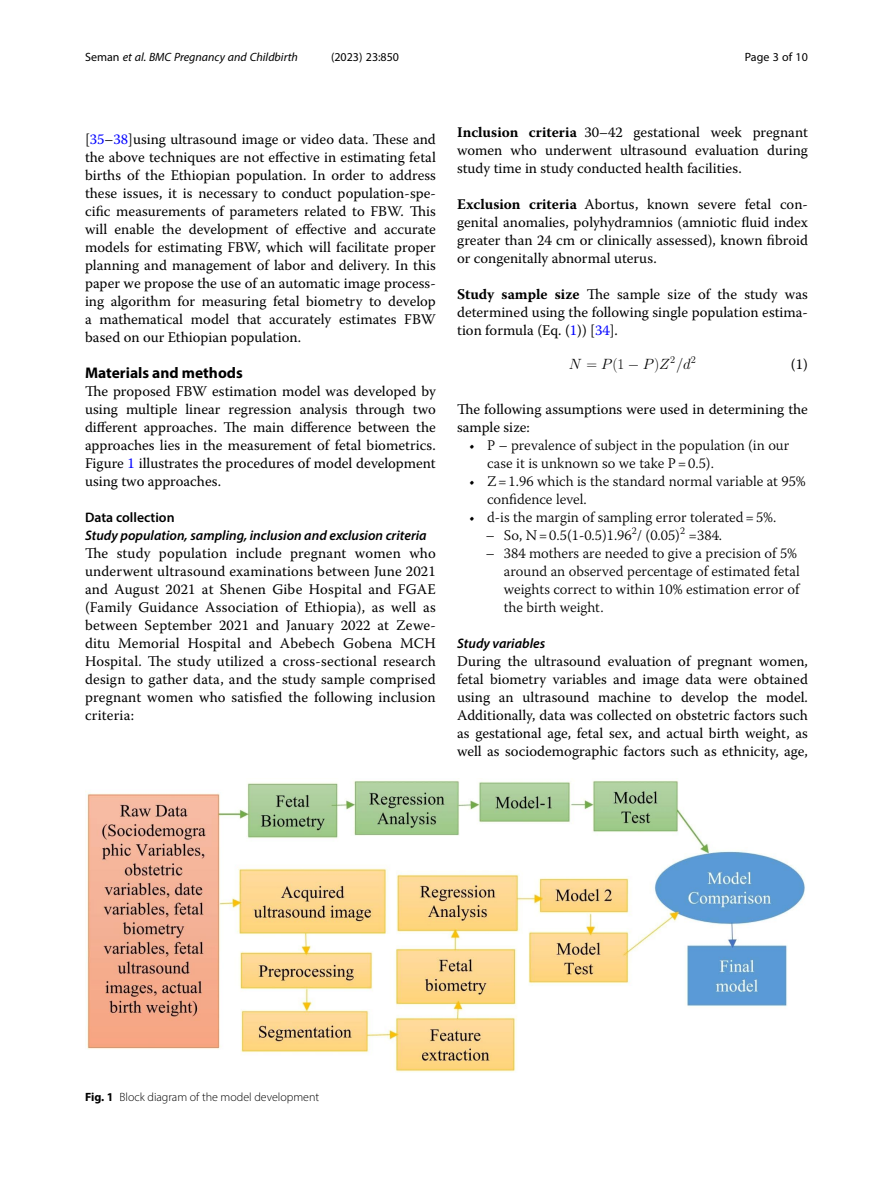
<style>
.page{position:relative;width:893px;height:1191px;background:#fff}
.page>*{position:absolute;margin:0;border:0;box-sizing:border-box;transform-origin:0 0}
.Head_1{font:700 15.45px "Myriad Pro";color:#000}
.t1{font:14.85px "CMMI12";color:#000}
.Body_Text{font:14.7px/18px "Warnock Pro";color:#000;text-align:justify}
.Body_Text_Indent{font:14.7px/18px "Warnock Pro";color:#000;text-align:justify}
.Formalpara_RuninHead{font:14.7px/18px "Warnock Pro";color:#000;text-align:justify}
.t2{font:300 14.7px/18px "Warnock Pro";color:#000}
.EQ{font:14.7px "Warnock Pro";color:#000}
.Head_3_after_2{font:italic 600 13.8px "Myriad Pro";color:#000}
.Head_2{font:600 13.8px "Myriad Pro";color:#000}
.Head_3{font:italic 600 13.8px "Myriad Pro";color:#000}
.Figure_Caption{font:300 12px "Myriad Pro";color:#000}
.t3{font:italic 12px "Myriad Pro";color:#000}
.t4{font:12px "Myriad Pro";color:#000}
.s1{font-style:normal}
.s2{color:#00f}
.s3{font-weight:700}
.s4{font-family:"CMR17"}
.s5{font-family:"CMSY10"}
</style>
<div class="page">
<img style="left:85px;top:780px;width:720px;height:292px">
<p class="t3" style="left:85px;top:50px;width:214px"><span class="s1">Seman</span> et al. BMC Pregnancy and Childbirth</p>
<p class="t4" style="left:331px;top:50px;width:70px">(2023) 23:850</p>
<p class="t4" style="left:745px;top:50px;width:65px">Page 3 of 10</p>
<p class="Body_Text_Indent" style="left:85px;top:130px;width:352px">[<span class="s2">35</span>–<span class="s2">38</span>]using ultrasound image or video data. These and the above techniques are not effective in estimating fetal births of the Ethiopian population. In order to address these issues, it is necessary to conduct population-spe&shy;cific measurements of parameters related to FBW. This will enable the development of effective and accurate models for estimating FBW, which will facilitate proper planning and management of labor and delivery. In this paper we propose the use of an automatic image process&shy;ing algorithm for measuring fetal biometry to develop a mathematical model that accurately estimates FBW based on our Ethiopian population.</p>
<p class="Head_1" style="left:85px;top:363px;width:159px">Materials and methods</p>
<p class="Body_Text" style="left:85px;top:382px;width:352px">The proposed FBW estimation model was developed by using multiple linear regression analysis through two different approaches. The main difference between the approaches lies in the measurement of fetal biometrics.<br>Figure <span class="s2">1</span> illustrates the procedures of model development using two approaches.</p>
<p class="Head_2" style="left:85px;top:509px;width:91px">Data collection</p>
<p class="Head_3_after_2" style="left:85px;top:527px;width:343px">Study population, sampling, inclusion and exclusion criteria</p>
<p class="Body_Text" style="left:85px;top:544px;width:352px">The study population include pregnant women who underwent ultrasound examinations between June 2021 and August 2021 at Shenen Gibe Hospital and FGAE (Family Guidance Association of Ethiopia), as well as between September 2021 and January 2022 at Zewe&shy;ditu Memorial Hospital and Abebech Gobena MCH Hospital. The study utilized a cross-sectional research design to gather data, and the study sample comprised pregnant women who satisfied the following inclusion criteria:</p>
<p class="Formalpara_RuninHead" style="left:457px;top:123px;width:352px"><span class="s3">Inclusion criteria</span> 30–42 gestational week pregnant women who underwent ultrasound evaluation during study time in study conducted health facilities.</p>
<p class="Formalpara_RuninHead" style="left:457px;top:195px;width:352px"><span class="s3">Exclusion criteria</span> Abortus, known severe fetal con&shy;genital anomalies, polyhydramnios (amniotic fluid index greater than 24 cm or clinically assessed), known fibroid or congenitally abnormal uterus.</p>
<p class="Formalpara_RuninHead" style="left:457px;top:285px;width:352px"><span class="s3">Study sample size</span> The sample size of the study was determined using the following single population estima&shy;tion formula (Eq. (<span class="s2">1</span>)) [<span class="s2">34</span>].</p>
<p class="t1" style="left:569px;top:358px;width:128px">N <span class="s4">=</span> P<span class="s4">(1</span> <span class="s5">−</span>P<span class="s4">)</span>Z<sup>2</sup>/d<sup>2</sup></p>
<p class="EQ" style="left:791px;top:356px;width:18px">(1)</p>
<p class="Body_Text" style="left:457px;top:400px;width:352px">The following assumptions were used in determining the sample size:</p>
<p class="t2" style="left:487px;top:436px;width:304px;text-indent:-18px">• P – prevalence of subject in the population (in our case it is unknown so we take P=0.5).</p>
<p class="t2" style="left:487px;top:472px;width:320px;text-indent:-18px">• Z=1.96 which is the standard normal variable at 95% confidence level.</p>
<p class="t2" style="left:469px;top:508px;width:309px">• d-is the margin of sampling error tolerated=5%.</p>
<p class="t2" style="left:486px;top:526px;width:238px">– So, N=0.5(1-0.5)1.96<sup>2</sup>/ (0.05)<sup>2</sup> =384.</p>
<p class="t2" style="left:504px;top:544px;width:297px;text-indent:-18px">– 384 mothers are needed to give a precision of 5% around an observed percentage of estimated fetal weights correct to within 10% estimation error of the birth weight.</p>
<p class="Head_3" style="left:457px;top:635px;width:90px">Study variables</p>
<p class="Body_Text" style="left:457px;top:652px;width:352px">During the ultrasound evaluation of pregnant women, fetal biometry variables and image data were obtained using an ultrasound machine to develop the model.<br>Additionally, data was collected on obstetric factors such as gestational age, fetal sex, and actual birth weight, as well as sociodemographic factors such as ethnicity, age,</p>
<p class="Figure_Caption" style="left:85px;top:1089px;width:236px"><span class="s3">Fig. 1</span> Block diagram of the model development</p>
</div>
